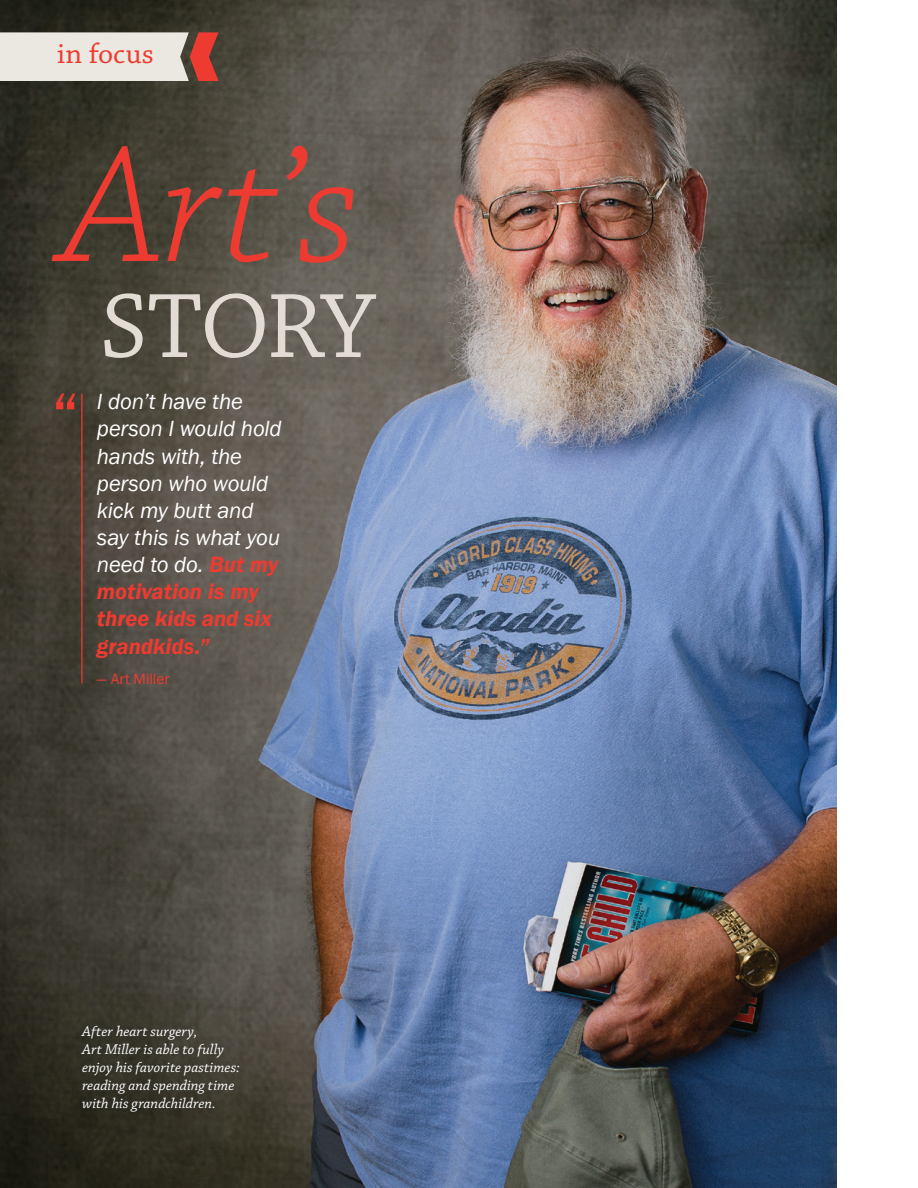
<style>
.page{position:relative;width:918px;height:1188px;background:#fff}
.page>*{position:absolute;margin:0;border:0;box-sizing:border-box;transform-origin:0 0}
.t1{font:italic 300 173.85px "Chaparral Pro";color:#ee3b31}
.t2{font:96.3px "Chaparral Pro";letter-spacing:-.025em;color:#e2dcd4}
.t3{font:30px "Chaparral Pro";letter-spacing:.01em;color:#ee3b31}
.t4{font:italic 22.65px/27.2px "Franklin Gothic";letter-spacing:-.01em;color:#fff}
.t5{font:15.3px "Franklin Gothic";letter-spacing:-.005em;color:#ee3b31}
.t6{font:italic 15px/18px "Chaparral Pro";letter-spacing:.005em;color:#fff}
.s1{font-weight:600;color:#ee3b31}
</style>
<div class="page">
<img style="left:0;top:0;width:837px;height:1188px">
<div style="left:75px;top:1018px;width:171px;height:101px;background:#231f20;opacity:.39"></div>
<hr style="left:81px;top:393px;width:2px;height:290px;background:#ee3b31">
<svg style="left:0;top:32px;width:219px;height:49px;background:#decbc4"></svg>
<svg style="left:56px;top:393px;width:20px;height:16px"></svg>
<p class="t3" style="left:57px;top:37px;width:98px">in focus</p>
<h1 class="t1" style="left:62px;top:112px;width:298px">Art’s</h1>
<h1 class="t2" style="left:100px;top:273px;width:276px">STORY</h1>
<h3 class="t4" style="left:97px;top:389px;width:186px">I don’t have the person I would hold hands with, the person who would kick my butt and say this is what you need to do. <span class="s1">But my motivation is my three kids and six grandkids.”</span></h3>
<p class="t5" style="left:97px;top:669px;width:74px">— Art Miller</p>
<p class="t6" style="left:82px;top:1022px;width:159px">After heart surgery,<br>Art Miller is able to fully enjoy his favorite pastimes: reading and spending time with his grandchildren.</p>
</div>
